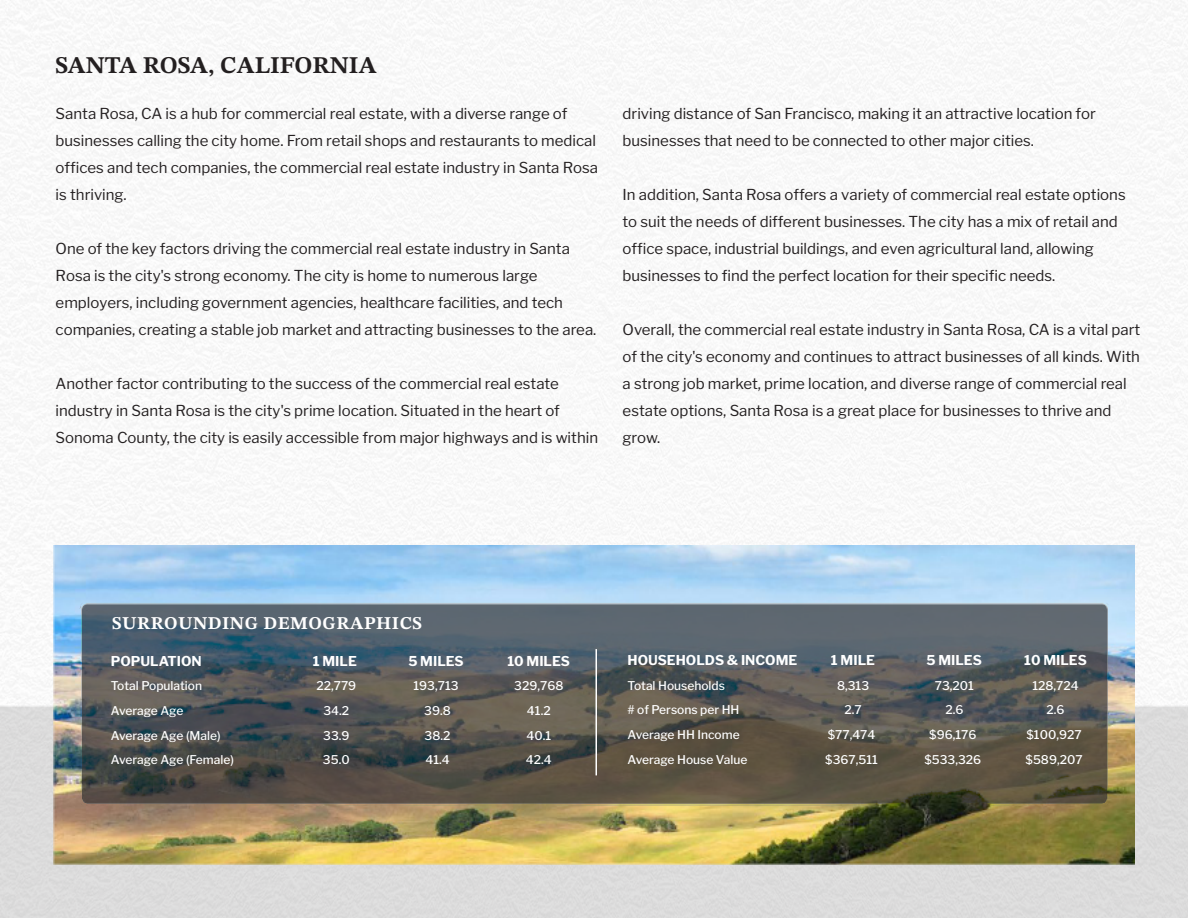
<style>
.page{position:relative;width:1188px;height:918px;background:#fff}
.page>*{position:absolute;margin:0;border:0;box-sizing:border-box;transform-origin:0 0}
.t1{font:700 24px "STIX Two Text";color:#231f20}
.t2{font:700 18px "STIX Two Text";letter-spacing:.03em;color:#fff}
.t3{font:15px/27px "Libre Franklin";color:#231f20}
.t4{font:700 13.5px "Libre Franklin";color:#fff}
.t5{font:500 12px "Libre Franklin";color:#fff}
</style>
<div class="page">
<img style="left:0;top:0;width:1188px;height:706px">
<div style="left:0;top:706px;width:1188px;height:212px;background:#dcdbdb"></div>
<img style="left:54px;top:545px;width:1080px;height:319px">
<img style="left:80px;top:603px;width:1028px;height:204px">
<hr style="left:596px;top:649px;width:1px;height:126px;background:#fff">
<h1 class="t1" style="left:56px;top:48px;width:323px">SANTA ROSA, CALIFORNIA</h1>
<p class="t3" style="left:56px;top:100px;width:544px">Santa Rosa, CA is a hub for commercial real estate, with a diverse range of businesses calling the city home. From retail shops and restaurants to medical offices and tech companies, the commercial real estate industry in Santa Rosa is thriving.</p>
<p class="t3" style="left:56px;top:235px;width:542px">One of the key factors driving the commercial real estate industry in Santa Rosa is the city's strong economy. The city is home to numerous large employers, including government agencies, healthcare facilities, and tech companies, creating a stable job market and attracting businesses to the area.</p>
<p class="t3" style="left:56px;top:370px;width:544px">Another factor contributing to the success of the commercial real estate industry in Santa Rosa is the city's prime location. Situated in the heart of<br>Sonoma County, the city is easily accessible from major highways and is within</p>
<p class="t3" style="left:623px;top:100px;width:475px">driving distance of San Francisco, making it an attractive location for businesses that need to be connected to other major cities.</p>
<p class="t3" style="left:623px;top:181px;width:505px">In addition, Santa Rosa offers a variety of commercial real estate options to suit the needs of different businesses. The city has a mix of retail and office space, industrial buildings, and even agricultural land, allowing businesses to find the perfect location for their specific needs.</p>
<p class="t3" style="left:623px;top:316px;width:519px">Overall, the commercial real estate industry in Santa Rosa, CA is a vital part of the city's economy and continues to attract businesses of all kinds. With a strong job market, prime location, and diverse range of commercial real estate options, Santa Rosa is a great place for businesses to thrive and grow.</p>
<p class="t2" style="left:112px;top:610px;width:311px">SURROUNDING DEMOGRAPHICS</p>
<p class="t4" style="left:111px;top:653px;width:92px">POPULATION</p>
<p class="t4" style="left:313px;top:653px;width:46px">1 MILE</p>
<p class="t4" style="left:408px;top:653px;width:57px">5 MILES</p>
<p class="t4" style="left:507px;top:653px;width:64px">10 MILES</p>
<p class="t5" style="left:111px;top:679px;width:93px">Total Population</p>
<p class="t5" style="left:316px;top:679px;width:41px">22,779</p>
<p class="t5" style="left:414px;top:679px;width:47px">193,713</p>
<p class="t5" style="left:514px;top:679px;width:51px">329,768</p>
<p class="t5" style="left:111px;top:703px;width:74px">Average Age</p>
<p class="t5" style="left:323px;top:703px;width:27px">34.2</p>
<p class="t5" style="left:424px;top:703px;width:28px">39.8</p>
<p class="t5" style="left:527px;top:703px;width:25px">41.2</p>
<p class="t5" style="left:111px;top:728px;width:111px">Average Age (Male)</p>
<p class="t5" style="left:323px;top:728px;width:28px">33.9</p>
<p class="t5" style="left:425px;top:728px;width:27px">38.2</p>
<p class="t5" style="left:527px;top:728px;width:26px">40.1</p>
<p class="t5" style="left:111px;top:753px;width:125px">Average Age (Female)</p>
<p class="t5" style="left:323px;top:753px;width:28px">35.0</p>
<p class="t5" style="left:425px;top:753px;width:26px">41.4</p>
<p class="t5" style="left:526px;top:753px;width:27px">42.4</p>
<p class="t4" style="left:628px;top:652px;width:171px">HOUSEHOLDS &amp; INCOME</p>
<p class="t4" style="left:831px;top:652px;width:46px">1 MILE</p>
<p class="t4" style="left:927px;top:652px;width:57px">5 MILES</p>
<p class="t4" style="left:1024px;top:652px;width:64px">10 MILES</p>
<p class="t5" style="left:628px;top:678px;width:99px">Total Households</p>
<p class="t5" style="left:837px;top:678px;width:34px">8,313</p>
<p class="t5" style="left:935px;top:678px;width:41px">73,201</p>
<p class="t5" style="left:1032px;top:678px;width:48px">128,724</p>
<p class="t5" style="left:628px;top:703px;width:113px"># of Persons per HH</p>
<p class="t5" style="left:844px;top:703px;width:19px">2.7</p>
<p class="t5" style="left:945px;top:703px;width:20px">2.6</p>
<p class="t5" style="left:1047px;top:703px;width:20px">2.6</p>
<p class="t5" style="left:628px;top:728px;width:114px">Average HH Income</p>
<p class="t5" style="left:828px;top:728px;width:49px">$77,474</p>
<p class="t5" style="left:929px;top:728px;width:49px">$96,176</p>
<p class="t5" style="left:1027px;top:728px;width:57px">$100,927</p>
<p class="t5" style="left:628px;top:752px;width:121px">Average House Value</p>
<p class="t5" style="left:825px;top:752px;width:54px">$367,511</p>
<p class="t5" style="left:924px;top:752px;width:58px">$533,326</p>
<p class="t5" style="left:1026px;top:752px;width:59px">$589,207</p>
</div>
